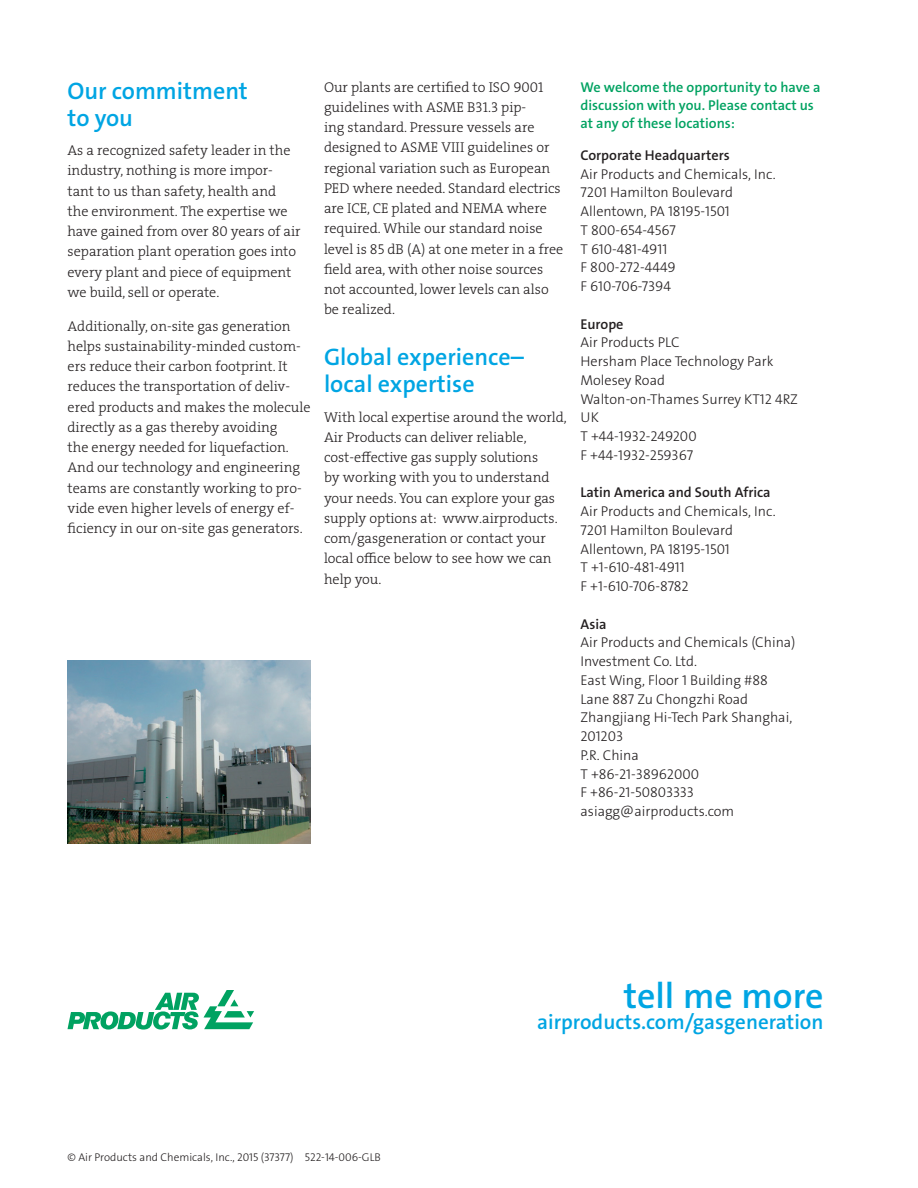
<style>
.page{position:relative;width:918px;height:1188px;background:#fff}
.page>*{position:absolute;margin:0;border:0;box-sizing:border-box;transform-origin:0 0}
.t1{font:600 36px "The Sans LF";color:#00a5e3}
.Subhead_level_1{font:600 24px/27px "The Sans LF";color:#00a5e3}
.t2{font:600 21px "The Sans LF";color:#00a5e3}
.Body_copy{font:14.25px/20.2px "The Serif LP3 Lig";color:#231f20}
.Address{font:300 14.25px/18.8px "The Sans LF";color:#231f20}
.For_more_info{font:600 14.25px/18px "The Sans LF";color:#00a261}
.Address-2{font:600 14.25px "The Sans LF";color:#231f20}
.Address_header{font:600 14.25px "The Sans LF";color:#231f20}
.Copyright{font:300 11.25px "The Sans LF";color:#231f20}
</style>
<div class="page">
<svg style="left:68px;top:990px;width:186px;height:40px"></svg>
<img style="left:68px;top:661px;width:242px;height:183px">
<p class="Subhead_level_1" style="left:68px;top:77px;width:182px">Our commitment to you</p>
<p class="Body_copy" style="left:68px;top:140px;width:235px">As a recognized safety leader in the industry, nothing is more impor&shy;tant to us than safety, health and the environment. The expertise we have gained from over 80 years of air separation plant operation goes into every plant and piece of equipment we build, sell or operate.</p>
<p class="Body_copy" style="left:68px;top:316px;width:245px">Additionally, on-site gas generation helps sustainability-minded custom&shy;ers reduce their carbon footprint. It reduces the transportation of deliv&shy;ered products and makes the molecule directly as a gas thereby avoiding<br>the energy needed for liquefaction.<br>And our technology and engineering teams are constantly working to pro&shy;vide even higher levels of energy ef&shy;ficiency in our on-site gas generators.</p>
<p class="Body_copy" style="left:324px;top:77px;width:241px">Our plants are certified to ISO 9001 guidelines with ASME B31.3 pip-<br>ing standard. Pressure vessels are designed to ASME VIII guidelines or regional variation such as European PED where needed. Standard electrics are ICE, CE plated and NEMA where required. While our standard noise level is 85 dB (A) at one meter in a free field area, with other noise sources not accounted, lower levels can also be realized.</p>
<p class="Subhead_level_1" style="left:324px;top:344px;width:201px">Global experience– local expertise</p>
<p class="Body_copy" style="left:324px;top:407px;width:244px">With local expertise around the world, Air Products can deliver reliable, cost-effective gas supply solutions<br>by working with you to understand your needs. You can explore your gas supply options at: www.airproducts. com/gasgeneration or contact your local office below to see how we can help you.</p>
<p class="For_more_info" style="left:580px;top:78px;width:242px">We welcome the opportunity to have a discussion with you. Please contact us at any of these locations:</p>
<p class="Address_header" style="left:580px;top:146px;width:151px">Corporate Headquarters</p>
<p class="Address" style="left:580px;top:164px;width:197px">Air Products and Chemicals, Inc.</p>
<p class="Address" style="left:580px;top:183px;width:154px">7201 Hamilton Boulevard</p>
<p class="Address" style="left:580px;top:202px;width:151px">Allentown, PA 18195-1501</p>
<p class="Address" style="left:580px;top:221px;width:97px">T 800-654-4567</p>
<p class="Address" style="left:580px;top:239px;width:88px">T 610-481-4911</p>
<p class="Address" style="left:580px;top:258px;width:97px">F 800-272-4449</p>
<p class="Address" style="left:580px;top:277px;width:92px">F 610-706-7394</p>
<p class="Address-2" style="left:580px;top:315px;width:45px">Europe</p>
<p class="Address" style="left:580px;top:333px;width:101px">Air Products PLC</p>
<p class="Address" style="left:580px;top:352px;width:195px">Hersham Place Technology Park</p>
<p class="Address" style="left:580px;top:371px;width:86px">Molesey Road</p>
<p class="Address" style="left:580px;top:389px;width:219px">Walton-on-Thames Surrey KT12 4RZ</p>
<p class="Address" style="left:580px;top:408px;width:20px">UK</p>
<p class="Address" style="left:580px;top:427px;width:118px">T +44-1932-249200</p>
<p class="Address" style="left:580px;top:446px;width:114px">F +44-1932-259367</p>
<p class="Address-2" style="left:580px;top:483px;width:192px">Latin America and South Africa</p>
<p class="Address" style="left:580px;top:502px;width:197px">Air Products and Chemicals, Inc.</p>
<p class="Address" style="left:580px;top:521px;width:154px">7201 Hamilton Boulevard</p>
<p class="Address" style="left:580px;top:539px;width:151px">Allentown, PA 18195-1501</p>
<p class="Address" style="left:580px;top:558px;width:106px">T +1-610-481-4911</p>
<p class="Address" style="left:580px;top:577px;width:110px">F +1-610-706-8782</p>
<p class="Address-2" style="left:580px;top:615px;width:28px">Asia</p>
<p class="Address" style="left:580px;top:633px;width:217px">Air Products and Chemicals (China)<br>Investment Co. Ltd.</p>
<p class="Address" style="left:580px;top:671px;width:189px">East Wing, Floor 1 Building #88</p>
<p class="Address" style="left:580px;top:689px;width:169px">Lane 887 Zu Chongzhi Road</p>
<p class="Address" style="left:580px;top:708px;width:213px">Zhangjiang Hi-Tech Park Shanghai,<br>201203</p>
<p class="Address" style="left:580px;top:746px;width:60px">P.R. China</p>
<p class="Address" style="left:580px;top:764px;width:120px">T +86-21-38962000</p>
<p class="Address" style="left:580px;top:783px;width:115px">F +86-21-50803333</p>
<p class="Address" style="left:580px;top:802px;width:155px">asiagg@airproducts.com</p>
<p class="t1" style="left:624px;top:973px;width:201px">tell me more</p>
<p class="t2" style="left:537px;top:1008px;width:288px">airproducts.com/gasgeneration</p>
<p class="Copyright" style="left:68px;top:1150px;width:315px">© Air Products and Chemicals, Inc., 2015 (37377) 522-14-006-GLB</p>
</div>
